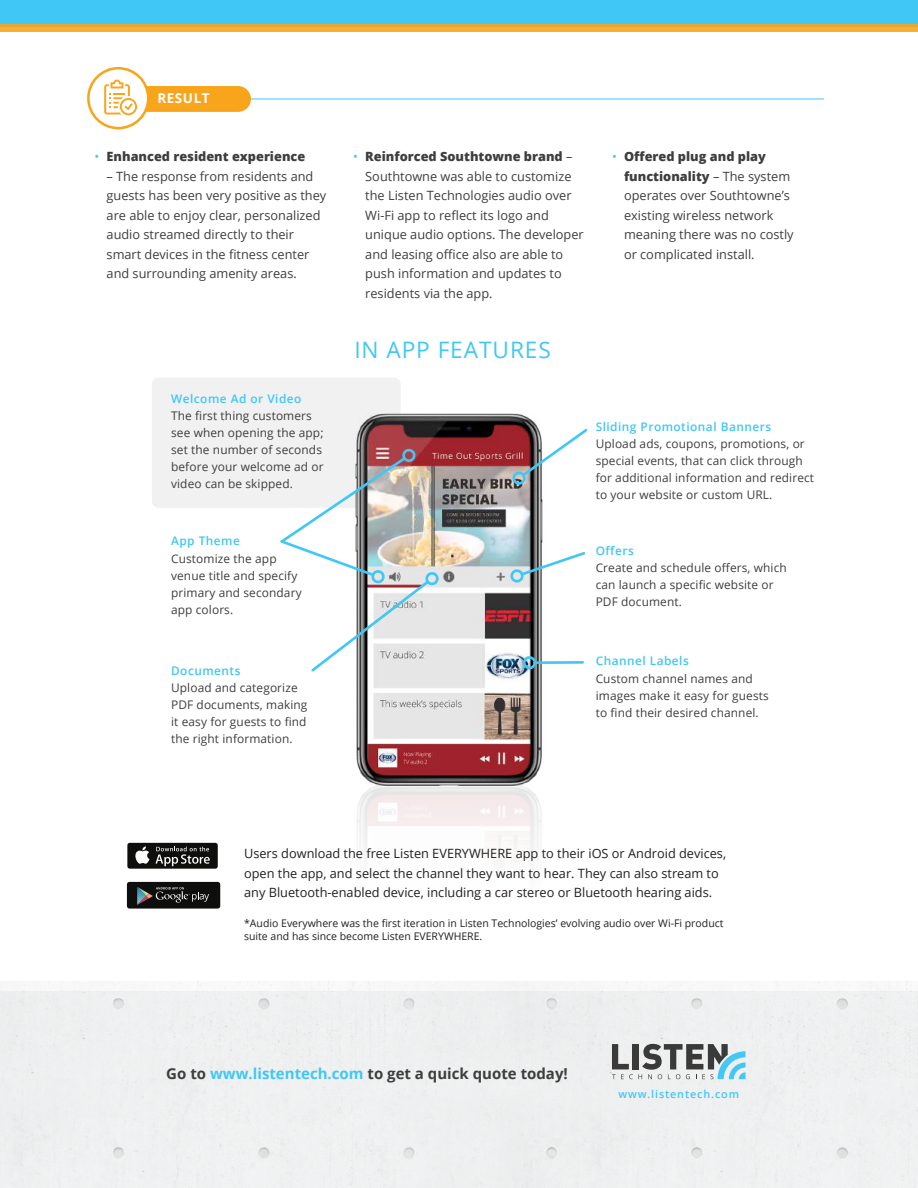
<style>
.page{position:relative;width:918px;height:1188px;background:#fff}
.page>*{position:absolute;margin:0;border:0;box-sizing:border-box;transform-origin:0 0}
.t1{font:22.65px "Open Sans";letter-spacing:.04em;color:#40c7f4}
.t2{font:700 15px "Open Sans";color:#3e3e3f}
.t3{font:700 13.5px "Open Sans";letter-spacing:.04em;color:#fff}
.t4{font:12.75px/19.5px "Open Sans";color:#3e3e3f}
.t5{font:12.75px/19.5px "Open Sans";color:#231f20}
.t6{font:800 12.75px "Open Sans";color:#3e3e3f}
.t7{font:11.85px/17.1px "Open Sans";letter-spacing:.01em;color:#3e3e3f}
.t8{font:600 11.85px "Open Sans";letter-spacing:.04em;color:#40c7f4}
.t9{font:600 10.8px "Open Sans";letter-spacing:.08em;color:#40c7f4}
.t10{font:10.5px/13.5px "Open Sans";color:#231f20}
.s1{font-weight:400;color:#40c7f4}
.s2{color:#40c7f4}
.s3{font-weight:800}
</style>
<div class="page">
<div style="left:152px;top:377px;width:249px;height:131px;background:#f1f1f2;border-radius:7px"></div>
<img style="left:356px;top:413px;width:187px;height:388px">
<svg style="left:280px;top:447px;width:161px;height:227px"></svg>
<svg style="left:513px;top:426px;width:75px;height:61px"></svg>
<svg style="left:511px;top:550px;width:75px;height:35px"></svg>
<hr style="left:535px;top:661px;width:48px;height:3px;background:#40c7f4">
<svg style="left:523px;top:654px;width:15px;height:17px"></svg>
<div style="left:0;top:982px;width:918px;height:206px;background:#eff0f0"></div>
<svg style="left:612px;top:1044px;width:134px;height:35px"></svg>
<div style="left:0;top:0;width:918px;height:27px;background:#40c7f4"></div>
<svg style="left:0;top:24px;width:918px;height:7px;fill:#f9ae32"></svg>
<hr style="left:142px;top:99px;width:682px;height:1px;background:#40c7f4">
<div style="left:129px;top:86px;width:122px;height:26px;background:#f9a51b;border-radius:13px"></div>
<svg style="left:88px;top:68px;width:60px;height:56px"></svg>
<div style="left:87px;top:67px;width:63px;height:62px;border:3px solid #f9a51b;border-radius:50%"></div>
<div style="left:127px;top:843px;width:91px;height:26px;background:#0e0f0d;border-radius:3px"></div>
<svg style="left:135px;top:846px;width:14px;height:18px"></svg>
<svg style="left:156px;top:847px;width:54px;height:19px"></svg>
<div style="left:127px;top:882px;width:93px;height:27px;background:#0e0f0d;border-radius:3px"></div>
<svg style="left:137px;top:887px;width:72px;height:18px"></svg>
<p class="t3" style="left:157px;top:89px;width:54px">RESULT</p>
<p class="t6" style="left:95px;top:147px;width:212px"><span class="s1">•</span> Enhanced resident experience</p>
<p class="t4" style="left:107px;top:166px;width:221px">– The response from residents and guests has been very positive as they are able to enjoy clear, personalized audio streamed directly to their smart devices in the fitness center and surrounding amenity areas.</p>
<p class="t8" style="left:171px;top:390px;width:132px">Welcome Ad or Video</p>
<p class="t7" style="left:171px;top:407px;width:154px">The first thing customers see when opening the app; set the number of seconds before your welcome ad or video can be skipped.</p>
<p class="t8" style="left:171px;top:533px;width:70px">App Theme</p>
<p class="t7" style="left:171px;top:549px;width:132px">Customize the app venue title and specify primary and secondary app colors.</p>
<p class="t8" style="left:171px;top:662px;width:71px">Documents</p>
<p class="t7" style="left:171px;top:679px;width:138px">Upload and categorize<br>PDF documents, making it easy for guests to find the right information.</p>
<p class="t4" style="left:365px;top:147px;width:220px;text-indent:-12px"><span class="s2">•</span> <span class="s3">Reinforced Southtowne brand</span> –<br>Southtowne was able to customize the Listen Technologies audio over<br>Wi-Fi app to reflect its logo and unique audio options. The developer and leasing office also are able to push information and updates to residents via the app.</p>
<p class="t4" style="left:624px;top:147px;width:171px;text-indent:-12px"><span class="s2">•</span> <span class="s3">Offered plug and play functionality</span> – The system operates over Southtowne’s existing wireless network meaning there was no costly or complicated install.</p>
<h1 class="t1" style="left:354px;top:334px;width:198px">IN APP FEATURES</h1>
<p class="t8" style="left:596px;top:418px;width:177px">Sliding Promotional Banners</p>
<p class="t7" style="left:596px;top:435px;width:220px">Upload ads, coupons, promotions, or special events, that can click through for additional information and redirect to your website or custom URL.</p>
<p class="t8" style="left:596px;top:542px;width:40px">Offers</p>
<p class="t7" style="left:596px;top:559px;width:193px">Create and schedule offers, which can launch a specific website or<br>PDF document.</p>
<p class="t8" style="left:596px;top:653px;width:95px">Channel Labels</p>
<p class="t7" style="left:596px;top:669px;width:175px">Custom channel names and images make it easy for guests to find their desired channel.</p>
<p class="t5" style="left:244px;top:843px;width:484px">Users download the free Listen EVERYWHERE app to their iOS or Android devices, open the app, and select the channel they want to hear. They can also stream to any Bluetooth-enabled device, including a car stereo or Bluetooth hearing aids.</p>
<p class="t10" style="left:244px;top:916px;width:481px">*Audio Everywhere was the first iteration in Listen Technologies’ evolving audio over Wi-Fi product suite and has since become Listen EVERYWHERE.</p>
<p class="t2" style="left:166px;top:1063px;width:403px">Go to <span class="s2">www.listentech.com</span> to get a quick quote today!</p>
<p class="t9" style="left:618px;top:1086px;width:122px">www.listentech.com</p>
</div>
